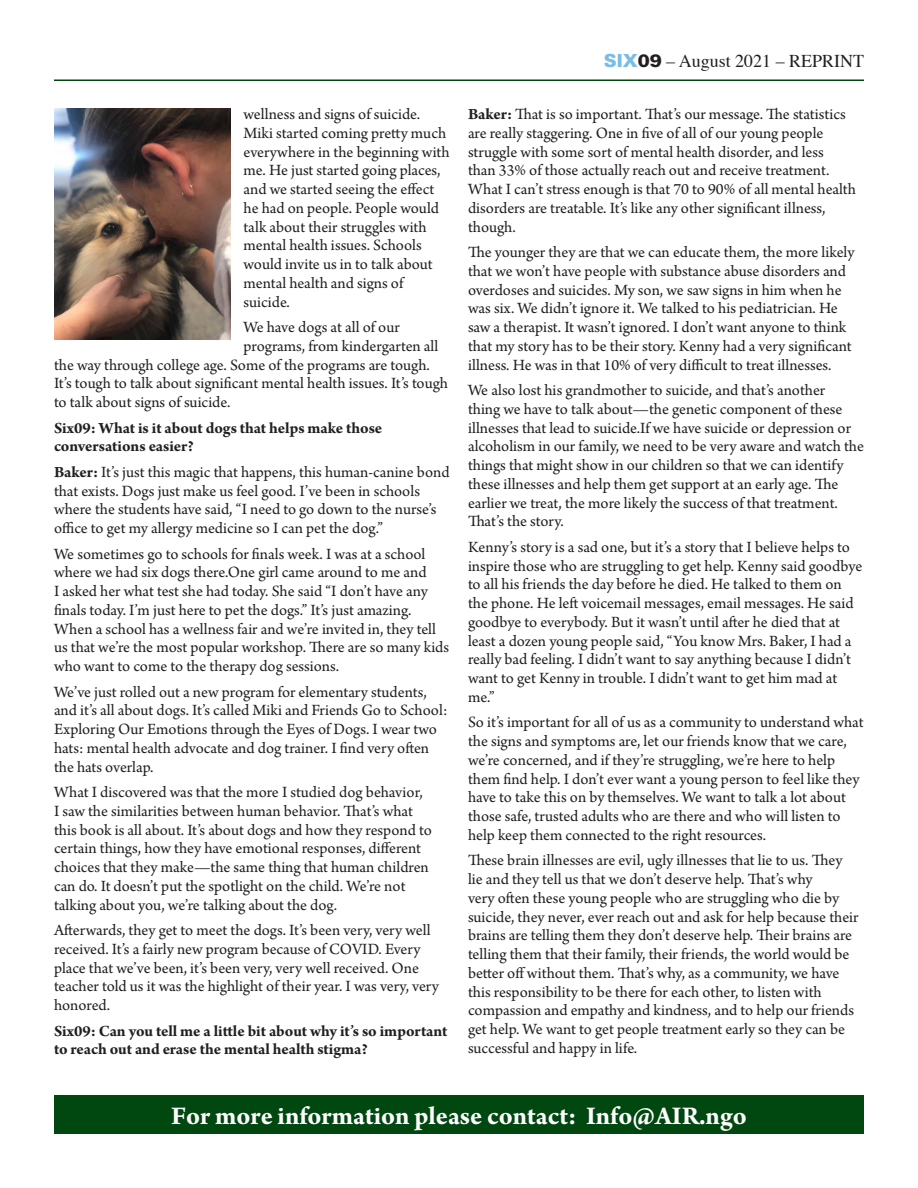
<style>
.page{position:relative;width:918px;height:1188px;background:#fff}
.page>*{position:absolute;margin:0;border:0;box-sizing:border-box;transform-origin:0 0}
.t1{font:700 27px "Arno Pro";color:#fff}
.t2{font:18px "Times";color:#231f20}
.t3{font:16.5px/18.8px "Arno Pro";color:#231f20}
.t4{font:700 16.5px/18.8px "Arno Pro";letter-spacing:-.005em;color:#231f20}
.s1{font-weight:700}
.s2{font-family:"Univers";font-weight:900;color:#78bde8}
.s3{font-family:"Univers";font-weight:900}
</style>
<div class="page">
<div style="left:54px;top:1095px;width:810px;height:39px;background:#004710"></div>
<hr style="left:54px;top:80px;width:810px;height:1px;background:#004710">
<img style="left:54px;top:108px;width:176px;height:231px">
<p class="t3" style="left:244px;top:106px;width:208px">wellness and signs of suicide.<br>Miki started coming pretty much everywhere in the beginning with me. He just started going places, and we started seeing the effect he had on people. People would talk about their struggles with mental health issues. Schools would invite us in to talk about mental health and signs of suicide.</p>
<p class="t3" style="left:244px;top:319px;width:158px">We have dogs at all of our</p>
<p class="t3" style="left:244px;top:337px;width:196px">programs, from kindergarten all</p>
<p class="t3" style="left:54px;top:356px;width:377px">the way through college age. Some of the programs are tough.</p>
<p class="t3" style="left:54px;top:375px;width:396px">It’s tough to talk about significant mental health issues. It’s tough</p>
<p class="t3" style="left:54px;top:394px;width:178px">to talk about signs of suicide.</p>
<p class="t4" style="left:54px;top:419px;width:330px">Six09: What is it about dogs that helps make those conversations easier?</p>
<p class="t3" style="left:54px;top:463px;width:397px"><span class="s1">Baker:</span> It’s just this magic that happens, this human-canine bond that exists. Dogs just make us feel good. I’ve been in schools where the students have said, “I need to go down to the nurse’s office to get my allergy medicine so I can pet the dog.”</p>
<p class="t3" style="left:54px;top:545px;width:397px">We sometimes go to schools for finals week. I was at a school where we had six dogs there.One girl came around to me and<br>I asked her what test she had today. She said “I don’t have any finals today. I’m just here to pet the dogs.” It’s just amazing.<br>When a school has a wellness fair and we’re invited in, they tell us that we’re the most popular workshop. There are so many kids who want to come to the therapy dog sessions.</p>
<p class="t3" style="left:54px;top:683px;width:395px">We’ve just rolled out a new program for elementary students, and it’s all about dogs. It’s called Miki and Friends Go to School:<br>Exploring Our Emotions through the Eyes of Dogs. I wear two hats: mental health advocate and dog trainer. I find very often the hats overlap.</p>
<p class="t3" style="left:54px;top:784px;width:379px">What I discovered was that the more I studied dog behavior, I saw the similarities between human behavior. That’s what this book is all about. It’s about dogs and how they respond to certain things, how they have emotional responses, different choices that they make—the same thing that human children can do. It doesn’t put the spotlight on the child. We’re not talking about you, we’re talking about the dog.</p>
<p class="t3" style="left:54px;top:922px;width:386px">Afterwards, they get to meet the dogs. It’s been very, very well received. It’s a fairly new program because of COVID. Every place that we’ve been, it’s been very, very well received. One teacher told us it was the highlight of their year. I was very, very honored.</p>
<p class="t4" style="left:54px;top:1022px;width:395px">Six09: Can you tell me a little bit about why it’s so important to reach out and erase the mental health stigma?</p>
<p class="t2" style="left:604px;top:45px;width:262px"><span class="s2">SIX</span><span class="s3">09</span> – August 2021 – REPRINT</p>
<p class="t3" style="left:468px;top:106px;width:389px"><span class="s1">Baker:</span> That is so important. That’s our message. The statistics are really staggering. One in five of all of our young people struggle with some sort of mental health disorder, and less<br>than 33% of those actually reach out and receive treatment.<br>What I can’t stress enough is that 70 to 90% of all mental health disorders are treatable. It’s like any other significant illness, though.</p>
<p class="t3" style="left:468px;top:244px;width:388px">The younger they are that we can educate them, the more likely that we won’t have people with substance abuse disorders and overdoses and suicides. My son, we saw signs in him when he was six. We didn’t ignore it. We talked to his pediatrician. He saw a therapist. It wasn’t ignored. I don’t want anyone to think that my story has to be their story. Kenny had a very significant illness. He was in that 10% of very difficult to treat illnesses.</p>
<p class="t3" style="left:468px;top:382px;width:398px">We also lost his grandmother to suicide, and that’s another<br>thing we have to talk about—the genetic component of these illnesses that lead to suicide.If we have suicide or depression or alcoholism in our family, we need to be very aware and watch the things that might show in our children so that we can identify these illnesses and help them get support at an early age. The earlier we treat, the more likely the success of that treatment.<br>That’s the story.</p>
<p class="t3" style="left:468px;top:538px;width:396px">Kenny’s story is a sad one, but it’s a story that I believe helps to inspire those who are struggling to get help. Kenny said goodbye to all his friends the day before he died. He talked to them on the phone. He left voicemail messages, email messages. He said goodbye to everybody. But it wasn’t until after he died that at least a dozen young people said, “You know Mrs. Baker, I had a really bad feeling. I didn’t want to say anything because I didn’t want to get Kenny in trouble. I didn’t want to get him mad at me.”</p>
<p class="t3" style="left:468px;top:714px;width:397px">So it’s important for all of us as a community to understand what the signs and symptoms are, let our friends know that we care, we’re concerned, and if they’re struggling, we’re here to help them find help. I don’t ever want a young person to feel like they have to take this on by themselves. We want to talk a lot about those safe, trusted adults who are there and who will listen to help keep them connected to the right resources.</p>
<p class="t3" style="left:468px;top:852px;width:392px">These brain illnesses are evil, ugly illnesses that lie to us. They lie and they tell us that we don’t deserve help. That’s why<br>very often these young people who are struggling who die by suicide, they never, ever reach out and ask for help because their brains are telling them they don’t deserve help. Their brains are telling them that their family, their friends, the world would be better off without them. That’s why, as a community, we have this responsibility to be there for each other, to listen with compassion and empathy and kindness, and to help our friends get help. We want to get people treatment early so they can be successful and happy in life.</p>
<p class="t1" style="left:171px;top:1100px;width:577px">For more information please contact: Info@AIR.ngo</p>
</div>
